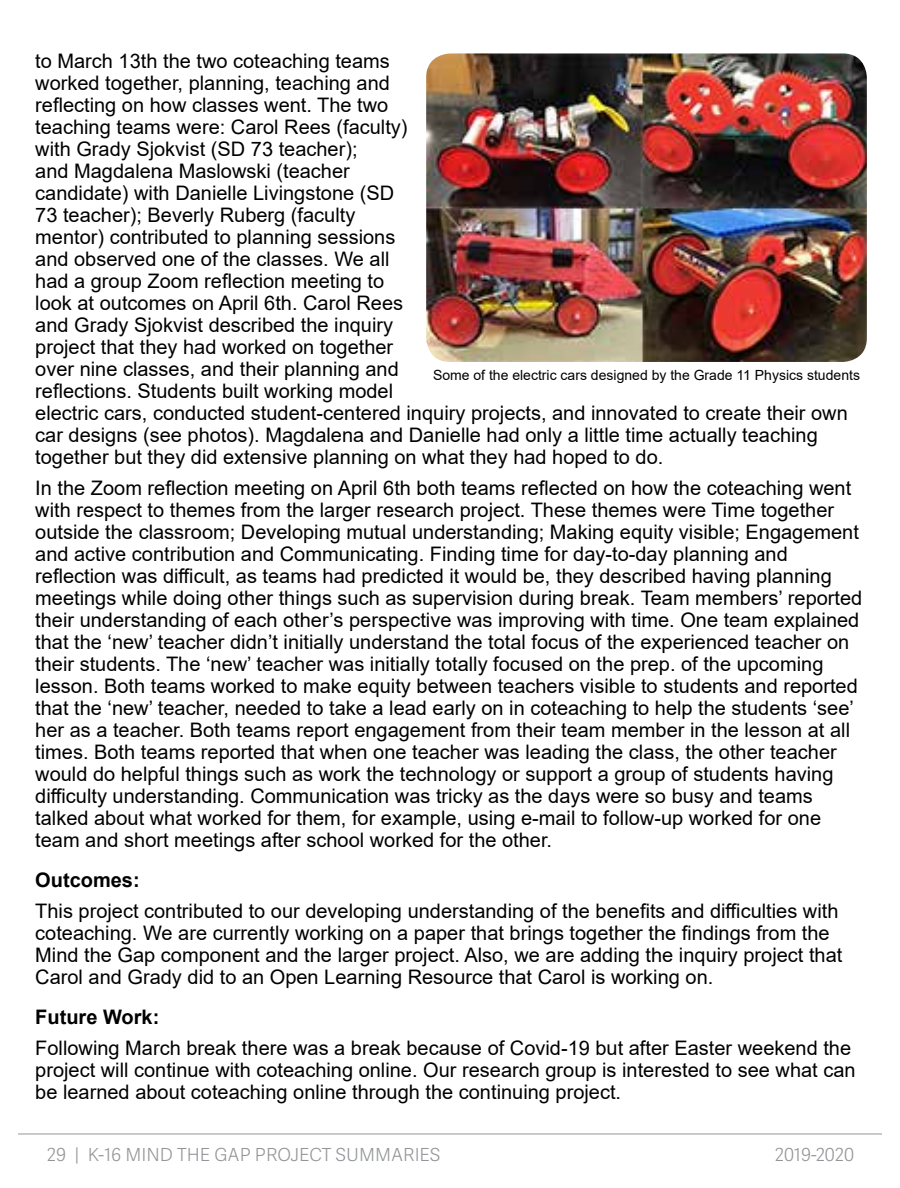
<style>
.page{position:relative;width:900px;height:1188px;background:#fff}
.page>*{position:absolute;margin:0;border:0;box-sizing:border-box;transform-origin:0 0}
.t1{font:20px/22px "Arial";color:#000}
.t2{font:700 20px "Arial";color:#000}
.t3{font:300 18px "Adelle Sans";color:#939598}
.t4{font:14px "Arial";color:#000}
</style>
<div class="page">
<hr style="left:18px;top:1133px;width:864px;height:1px;background:#939598">
<img style="left:426px;top:53px;width:441px;height:309px">
<p class="t1" style="left:35px;top:50px;width:814px">to March 13th the two coteaching teams<br>worked together, planning, teaching and<br>reflecting on how classes went. The two<br>teaching teams were: Carol Rees (faculty)<br>with Grady Sjokvist (SD 73 teacher);<br>and Magdalena Maslowski (teacher<br>candidate) with Danielle Livingstone (SD<br>73 teacher); Beverly Ruberg (faculty<br>mentor) contributed to planning sessions<br>and observed one of the classes. We all<br>had a group Zoom reflection meeting to<br>look at outcomes on April 6th. Carol Rees<br>and Grady Sjokvist described the inquiry<br>project that they had worked on together<br>over nine classes, and their planning and<br>reflections. Students built working model<br>electric cars, conducted student-centered inquiry projects, and innovated to create their own car designs (see photos). Magdalena and Danielle had only a little time actually teaching together but they did extensive planning on what they had hoped to do.</p>
<p class="t1" style="left:35px;top:477px;width:829px">In the Zoom reflection meeting on April 6th both teams reflected on how the coteaching went with respect to themes from the larger research project. These themes were Time together outside the classroom; Developing mutual understanding; Making equity visible; Engagement and active contribution and Communicating. Finding time for day-to-day planning and reflection was difficult, as teams had predicted it would be, they described having planning meetings while doing other things such as supervision during break. Team members’ reported their understanding of each other’s perspective was improving with time. One team explained that the ‘new’ teacher didn’t initially understand the total focus of the experienced teacher on their students. The ‘new’ teacher was initially totally focused on the prep. of the upcoming lesson. Both teams worked to make equity between teachers visible to students and reported that the ‘new’ teacher, needed to take a lead early on in coteaching to help the students ‘see’ her as a teacher. Both teams report engagement from their team member in the lesson at all times. Both teams reported that when one teacher was leading the class, the other teacher would do helpful things such as work the technology or support a group of students having difficulty understanding. Communication was tricky as the days were so busy and teams talked about what worked for them, for example, using e-mail to follow-up worked for one team and short meetings after school worked for the other.</p>
<p class="t2" style="left:35px;top:866px;width:106px">Outcomes:</p>
<p class="t1" style="left:35px;top:900px;width:809px">This project contributed to our developing understanding of the benefits and difficulties with coteaching. We are currently working on a paper that brings together the findings from the Mind the Gap component and the larger project. Also, we are adding the inquiry project that Carol and Grady did to an Open Learning Resource that Carol is working on.</p>
<p class="t2" style="left:35px;top:1003px;width:126px">Future Work:</p>
<p class="t1" style="left:35px;top:1037px;width:822px">Following March break there was a break because of Covid-19 but after Easter weekend the project will continue with coteaching online. Our research group is interested to see what can be learned about coteaching online through the continuing project.</p>
<p class="t4" style="left:433px;top:366px;width:428px">Some of the electric cars designed by the Grade 11 Physics students</p>
<p class="t3" style="left:47px;top:1142px;width:395px">29 | K-16 MIND THE GAP PROJECT SUMMARIES</p>
<p class="t3" style="left:775px;top:1142px;width:81px">2019-2020</p>
</div>
